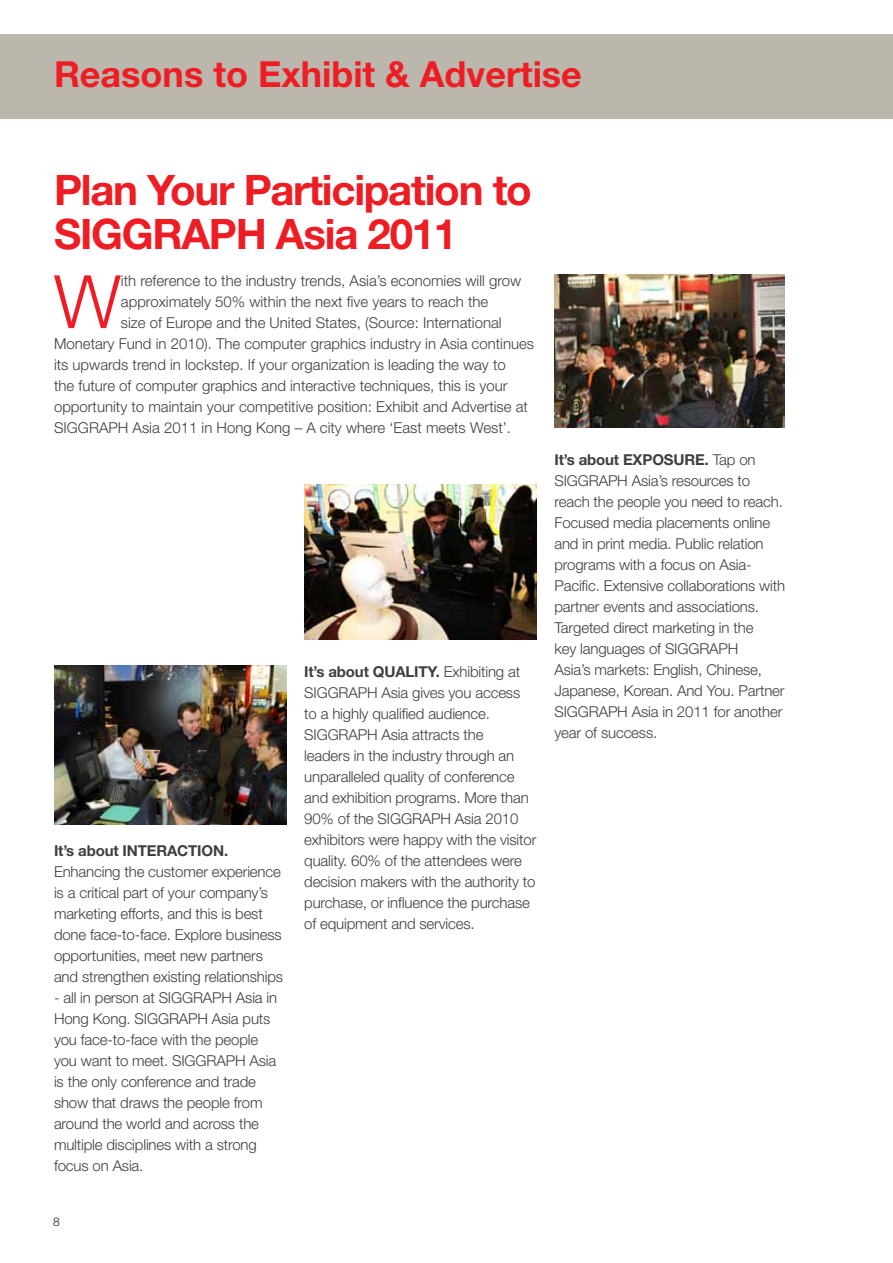
<style>
.page{position:relative;width:893px;height:1263px;background:#fff}
.page>*{position:absolute;margin:0;border:0;box-sizing:border-box;transform-origin:0 0}
.t1{font:300 73.8px "Helvetica Neue";color:#ee1d23}
.t2{font:700 42px/43.5px "Helvetica Neue";letter-spacing:-.03em;color:#ee1d23}
.t3{font:700 36px "Helvetica Neue";color:#ee1d23}
.t4{font:300 15px/21px "Helvetica Neue";letter-spacing:-.01em;color:#3e3e3f}
.t5{font:700 15px "Helvetica Neue";letter-spacing:-.01em;color:#3e3e3f}
.t6{font:300 12px "Helvetica Neue";color:#231f20}
.s1{font-weight:700}
</style>
<div class="page">
<div style="left:0;top:34px;width:893px;height:84px;background:#bcb7ad"></div>
<img style="left:305px;top:485px;width:231px;height:154px">
<img style="left:54px;top:665px;width:232px;height:159px">
<img style="left:554px;top:274px;width:230px;height:153px">
<h3 class="t3" style="left:54px;top:52px;width:529px">Reasons to Exhibit &amp; Advertise</h3>
<h2 class="t2" style="left:54px;top:167px;width:479px">Plan Your Participation to<br>SIGGRAPH Asia 2011</h2>
<h1 class="t1" style="left:54px;top:257px;width:68px">W</h1>
<p class="t4" style="left:121px;top:270px;width:402px">ith reference to the industry trends, Asia’s economies will grow</p>
<p class="t4" style="left:121px;top:291px;width:369px">approximately 50% within the next five years to reach the</p>
<p class="t4" style="left:121px;top:312px;width:382px">size of Europe and the United States, (Source: International</p>
<p class="t4" style="left:54px;top:333px;width:482px">Monetary Fund in 2010). The computer graphics industry in Asia continues</p>
<p class="t4" style="left:54px;top:354px;width:453px">its upwards trend in lockstep. If your organization is leading the way to</p>
<p class="t4" style="left:54px;top:375px;width:455px">the future of computer graphics and interactive techniques, this is your</p>
<p class="t4" style="left:54px;top:396px;width:475px">opportunity to maintain your competitive position: Exhibit and Advertise at</p>
<p class="t4" style="left:54px;top:417px;width:459px">SIGGRAPH Asia 2011 in Hong Kong – A city where ‘East meets West’.</p>
<p class="t5" style="left:54px;top:841px;width:176px">It’s about INTERACTION.</p>
<p class="t4" style="left:54px;top:861px;width:231px">Enhancing the customer experience is a critical part of your company’s marketing efforts, and this is best done face-to-face. Explore business opportunities, meet new partners and strengthen existing relationships</p>
<p class="t4" style="left:54px;top:987px;width:225px">- all in person at SIGGRAPH Asia in<br>Hong Kong. SIGGRAPH Asia puts you face-to-face with the people you want to meet. SIGGRAPH Asia is the only conference and trade show that draws the people from around the world and across the multiple disciplines with a strong focus on Asia.</p>
<p class="t4" style="left:304px;top:660px;width:234px"><span class="s1">It’s about QUALITY.</span> Exhibiting at SIGGRAPH Asia gives you access to a highly qualified audience.<br>SIGGRAPH Asia attracts the<br>leaders in the industry through an unparalleled quality of conference and exhibition programs. More than 90% of the SIGGRAPH Asia 2010 exhibitors were happy with the visitor quality. 60% of the attendees were decision makers with the authority to purchase, or influence the purchase of equipment and services.</p>
<p class="t4" style="left:554px;top:449px;width:232px"><span class="s1">It’s about EXPOSURE.</span> Tap on<br>SIGGRAPH Asia’s resources to reach the people you need to reach.<br>Focused media placements online and in print media. Public relation programs with a focus on Asia-<br>Pacific. Extensive collaborations with partner events and associations.<br>Targeted direct marketing in the<br>key languages of SIGGRAPH<br>Asia’s markets: English, Chinese,<br>Japanese, Korean. And You. Partner<br>SIGGRAPH Asia in 2011 for another year of success.</p>
<p class="t6" style="left:53px;top:1214px;width:8px">8</p>
</div>
